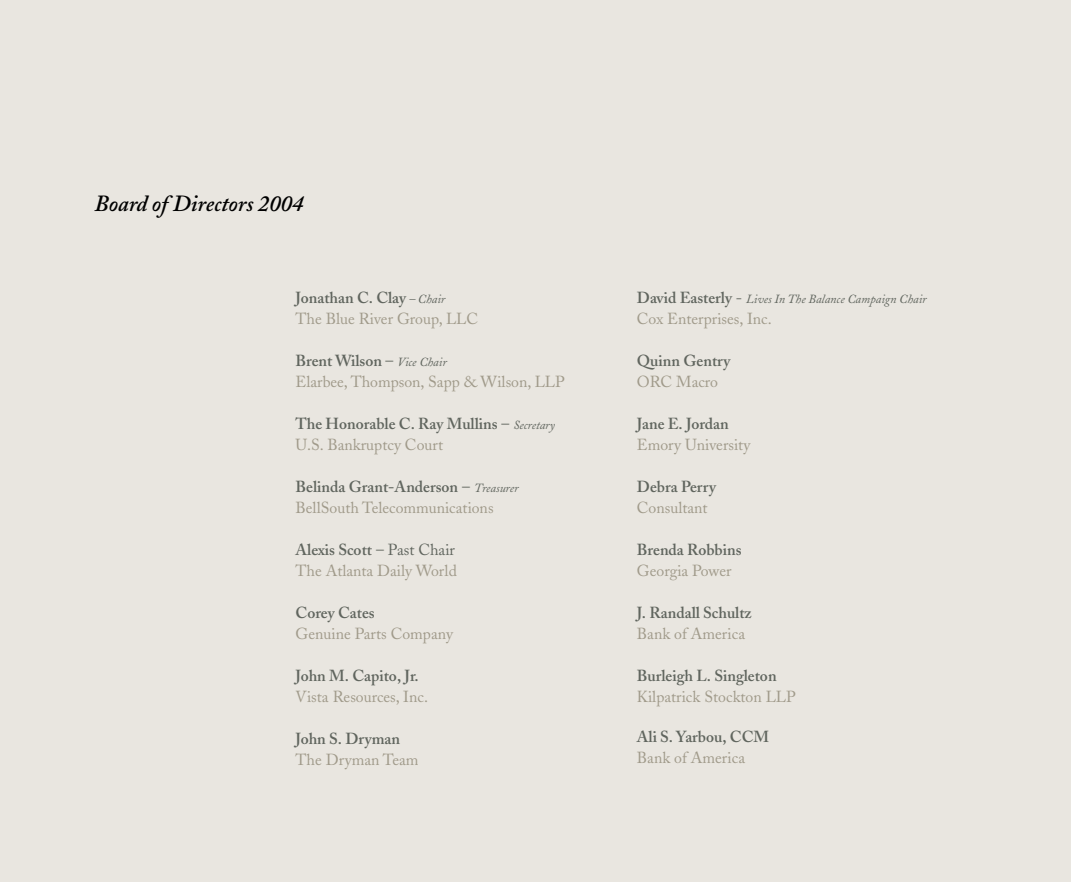
<style>
.page{position:relative;width:1071px;height:882px;background:#e9e6e0}
.page>*{position:absolute;margin:0;border:0;box-sizing:border-box;transform-origin:0 0}
.t1{font:italic 600 22.75px "Caslon S Si";color:#000}
.t2{font:15.75px/21px "Caslon S Si";color:#a09a8a}
.t3{font:600 15.75px/21px "Caslon S Si";color:#60655e}
.t4{font:italic 12.25px "Caslon S Si";color:#60655e}
.s1{font-weight:600;color:#60655e}
.s2{font-style:italic;font-size:12.25px;color:#60655e}
.s3{color:#60655e}
.s4{font-weight:400}
.s5{font-weight:400;font-style:italic;font-size:12.25px}
.s6{font-weight:400;color:#a09a8a}
.s7{font-weight:600;font-style:normal;font-size:15.75px}
.s8{font-style:normal;font-size:15.75px}
</style>
<div class="page">
<h1 class="t1" style="left:94px;top:191px;width:211px">Board of Directors 2004</h1>
<p class="t2" style="left:296px;top:287px;width:184px"><span class="s1">Jonathan C. Clay</span> <span class="s2">– Chair<br></span>The Blue River Group, LLC</p>
<p class="t2" style="left:296px;top:350px;width:271px"><span class="s1">Brent Wilson</span> <span class="s3">–</span> <span class="s2">Vice Chair<br></span>Elarbee, Thompson, Sapp &amp; Wilson, LLP</p>
<p class="t3" style="left:296px;top:413px;width:261px">The Honorable C. Ray Mullins <span class="s4">–</span> <span class="s5">Secretary<br></span><span class="s6">U.S. Bankruptcy Court</span></p>
<p class="t2" style="left:296px;top:476px;width:224px"><span class="s1">Belinda Grant-Anderson</span> <span class="s3">–</span> <span class="s2">Treasurer<br></span>BellSouth Telecommunications</p>
<p class="t2" style="left:296px;top:539px;width:163px"><span class="s1">Alexis Scott</span> <span class="s3">– Past Chair<br></span>The Atlanta Daily World</p>
<p class="t3" style="left:296px;top:602px;width:81px">Corey Cates</p>
<p class="t2" style="left:296px;top:623px;width:159px">Genuine Parts Company</p>
<p class="t3" style="left:296px;top:665px;width:125px">John M. Capito, Jr.</p>
<p class="t2" style="left:296px;top:686px;width:134px">Vista Resources, Inc.</p>
<p class="t3" style="left:296px;top:728px;width:106px">John S. Dryman</p>
<p class="t2" style="left:296px;top:749px;width:124px">The Dryman Team</p>
<p class="t4" style="left:637px;top:292px;width:291px"><span class="s7">David Easterly</span> <span class="s8">-</span> Lives In The Balance Campaign Chair</p>
<p class="t2" style="left:637px;top:308px;width:136px">Cox Enterprises, Inc.</p>
<p class="t3" style="left:637px;top:350px;width:95px">Quinn Gentry</p>
<p class="t2" style="left:637px;top:371px;width:83px">ORC Macro</p>
<p class="t3" style="left:637px;top:413px;width:94px">Jane E. Jordan</p>
<p class="t2" style="left:637px;top:434px;width:115px">Emory University</p>
<p class="t3" style="left:637px;top:476px;width:81px">Debra Perry</p>
<p class="t2" style="left:637px;top:497px;width:72px">Consultant</p>
<p class="t3" style="left:637px;top:539px;width:106px">Brenda Robbins</p>
<p class="t2" style="left:637px;top:560px;width:96px">Georgia Power</p>
<p class="t3" style="left:637px;top:602px;width:116px">J. Randall Schultz</p>
<p class="t2" style="left:637px;top:623px;width:110px">Bank of America</p>
<p class="t3" style="left:637px;top:665px;width:141px">Burleigh L. Singleton</p>
<p class="t2" style="left:637px;top:686px;width:160px">Kilpatrick Stockton LLP</p>
<p class="t3" style="left:637px;top:726px;width:134px">Ali S. Yarbou, CCM</p>
<p class="t2" style="left:637px;top:747px;width:110px">Bank of America</p>
</div>
